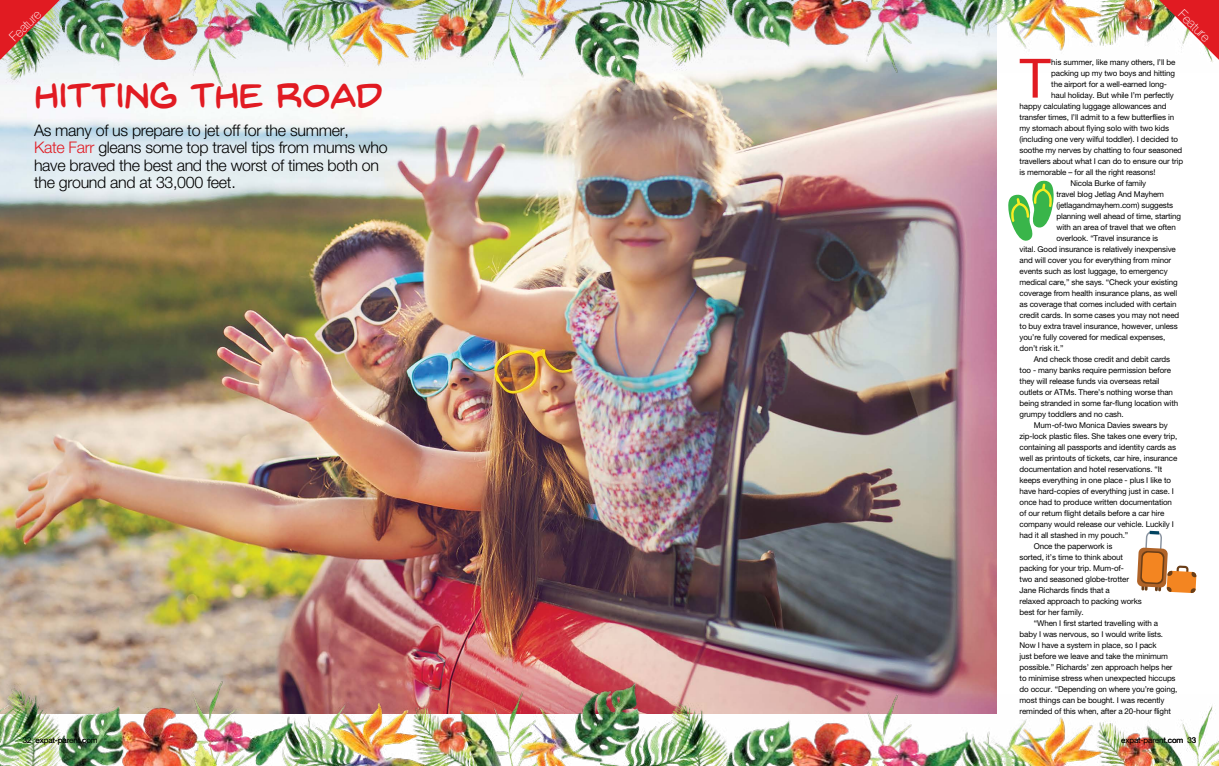
<style>
.page{position:relative;width:1219px;height:766px;background:#fff}
.page>*{position:absolute;margin:0;border:0;box-sizing:border-box;transform-origin:0 0}
.t1{font:54.2px "Helvetica Neue LT Std";color:#e11b22}
.t2{font:36.9px "Back Issues BB";letter-spacing:-.015em;color:#e11b22}
.t3{font:300 16px/17.5px "Helvetica Neue LT Std";letter-spacing:-.02em;color:#000}
.t4{font:100 13px "Helvetica Neue LT Std";color:#fff}
.t5{font:8px "Helvetica Neue LT Std";letter-spacing:-.015em;color:#000}
.s1{color:#e11b22}
</style>
<div class="page">
<img style="left:0;top:73px;width:996px;height:621px">
<svg style="left:1008px;top:180px;width:46px;height:61px"></svg>
<svg style="left:1137px;top:530px;width:59px;height:63px"></svg>
<img style="left:0;top:0;width:640px;height:87px">
<img style="left:601px;top:0;width:612px;height:73px">
<img style="left:0;top:681px;width:640px;height:84px">
<img style="left:601px;top:694px;width:618px;height:71px">
<img style="left:0;top:0;width:60px;height:60px">
<svg style="left:1159px;top:0;width:60px;height:60px"></svg>
<h3 class="t4" style="left:6px;top:34px;width:40px;rotate:-45deg">Feature</h3>
<h3 class="t4" style="left:1186px;top:7px;width:40px;rotate:45deg">Feature</h3>
<h2 class="t2" style="left:34px;top:80px;width:350px">HITTING THE ROAD</h2>
<h3 class="t3" style="left:34px;top:121px;width:355px">As many of us prepare to jet off for the summer,<br><span class="s1">Kate Farr</span> gleans some top travel tips from mums who have braved the best and the worst of times both on the ground and at 33,000 feet.</h3>
<h1 class="t1" style="left:1020px;top:46px;width:33px">T</h1>
<p class="t5" style="left:1051px;top:57px;width:126px">his summer, like many others, I’ll be</p>
<p class="t5" style="left:1051px;top:68px;width:125px">packing up my two boys and hitting</p>
<p class="t5" style="left:1051px;top:79px;width:117px">the airport for a well-earned long-</p>
<p class="t5" style="left:1051px;top:90px;width:124px">haul holiday. But while I’m perfectly</p>
<p class="t5" style="left:1020px;top:101px;width:148px">happy calculating luggage allowances and</p>
<p class="t5" style="left:1020px;top:112px;width:156px">transfer times, I’ll admit to a few butterflies in</p>
<p class="t5" style="left:1020px;top:123px;width:151px">my stomach about flying solo with two kids</p>
<p class="t5" style="left:1020px;top:134px;width:160px">(including one very wilful toddler). I decided to</p>
<p class="t5" style="left:1020px;top:145px;width:164px">soothe my nerves by chatting to four seasoned</p>
<p class="t5" style="left:1020px;top:156px;width:165px">travellers about what I can do to ensure our trip</p>
<p class="t5" style="left:1020px;top:167px;width:137px">is memorable – for all the right reasons!</p>
<p class="t5" style="left:1071px;top:178px;width:77px">Nicola Burke of family</p>
<p class="t5" style="left:1056px;top:189px;width:109px">travel blog Jetlag And Mayhem</p>
<p class="t5" style="left:1056px;top:200px;width:118px">(jetlagandmayhem.com) suggests</p>
<p class="t5" style="left:1056px;top:211px;width:126px">planning well ahead of time, starting</p>
<p class="t5" style="left:1056px;top:222px;width:121px">with an area of travel that we often</p>
<p class="t5" style="left:1056px;top:233px;width:103px">overlook. “Travel insurance is</p>
<p class="t5" style="left:1020px;top:244px;width:158px">vital. Good insurance is relatively inexpensive</p>
<p class="t5" style="left:1020px;top:255px;width:153px">and will cover you for everything from minor</p>
<p class="t5" style="left:1020px;top:266px;width:150px">events such as lost luggage, to emergency</p>
<p class="t5" style="left:1020px;top:277px;width:160px">medical care,” she says. “Check your existing</p>
<p class="t5" style="left:1020px;top:288px;width:159px">coverage from health insurance plans, as well</p>
<p class="t5" style="left:1020px;top:299px;width:158px">as coverage that comes included with certain</p>
<p class="t5" style="left:1020px;top:310px;width:161px">credit cards. In some cases you may not need</p>
<p class="t5" style="left:1020px;top:321px;width:160px">to buy extra travel insurance, however, unless</p>
<p class="t5" style="left:1020px;top:332px;width:147px">you’re fully covered for medical expenses,</p>
<p class="t5" style="left:1020px;top:343px;width:45px">don’t risk it.”</p>
<p class="t5" style="left:1034px;top:354px;width:138px">And check those credit and debit cards</p>
<p class="t5" style="left:1020px;top:365px;width:153px">too - many banks require permission before</p>
<p class="t5" style="left:1020px;top:376px;width:142px">they will release funds via overseas retail</p>
<p class="t5" style="left:1020px;top:387px;width:155px">outlets or ATMs. There’s nothing worse than</p>
<p class="t5" style="left:1020px;top:398px;width:160px">being stranded in some far-flung location with</p>
<p class="t5" style="left:1020px;top:409px;width:106px">grumpy toddlers and no cash.</p>
<p class="t5" style="left:1034px;top:420px;width:135px">Mum-of-two Monica Davies swears by</p>
<p class="t5" style="left:1020px;top:431px;width:159px">zip-lock plastic files. She takes one every trip,</p>
<p class="t5" style="left:1020px;top:442px;width:158px">containing all passports and identity cards as</p>
<p class="t5" style="left:1020px;top:453px;width:159px">well as printouts of tickets, car hire, insurance</p>
<p class="t5" style="left:1020px;top:464px;width:144px">documentation and hotel reservations. “It</p>
<p class="t5" style="left:1020px;top:475px;width:153px">keeps everything in one place - plus I like to</p>
<p class="t5" style="left:1020px;top:486px;width:156px">have hard-copies of everything just in case. I</p>
<p class="t5" style="left:1020px;top:497px;width:154px">once had to produce written documentation</p>
<p class="t5" style="left:1020px;top:508px;width:146px">of our return flight details before a car hire</p>
<p class="t5" style="left:1020px;top:519px;width:156px">company would release our vehicle. Luckily I</p>
<p class="t5" style="left:1020px;top:530px;width:110px">had it all stashed in my pouch.”</p>
<p class="t5" style="left:1034px;top:541px;width:80px">Once the paperwork is</p>
<p class="t5" style="left:1020px;top:552px;width:105px">sorted, it’s time to think about</p>
<p class="t5" style="left:1020px;top:563px;width:106px">packing for your trip. Mum-of-</p>
<p class="t5" style="left:1020px;top:574px;width:111px">two and seasoned globe-trotter</p>
<p class="t5" style="left:1020px;top:585px;width:92px">Jane Richards finds that a</p>
<p class="t5" style="left:1020px;top:596px;width:124px">relaxed approach to packing works</p>
<p class="t5" style="left:1020px;top:607px;width:66px">best for her family.</p>
<p class="t5" style="left:1034px;top:618px;width:126px">“When I first started travelling with a</p>
<p class="t5" style="left:1020px;top:629px;width:145px">baby I was nervous, so I would write lists.</p>
<p class="t5" style="left:1020px;top:640px;width:138px">Now I have a system in place, so I pack</p>
<p class="t5" style="left:1020px;top:651px;width:150px">just before we leave and take the minimum</p>
<p class="t5" style="left:1020px;top:662px;width:154px">possible.” Richards’ zen approach helps her</p>
<p class="t5" style="left:1020px;top:673px;width:158px">to minimise stress when unexpected hiccups</p>
<p class="t5" style="left:1020px;top:684px;width:159px">do occur. “Depending on where you’re going,</p>
<p class="t5" style="left:1020px;top:695px;width:146px">most things can be bought. I was recently</p>
<p class="t5" style="left:1020px;top:706px;width:153px">reminded of this when, after a 20-hour flight</p>
<p class="t5" style="left:23px;top:735px;width:77px">32 expat-parent.com</p>
<p class="t5" style="left:1121px;top:735px;width:77px">expat-parent.com 33</p>
</div>
